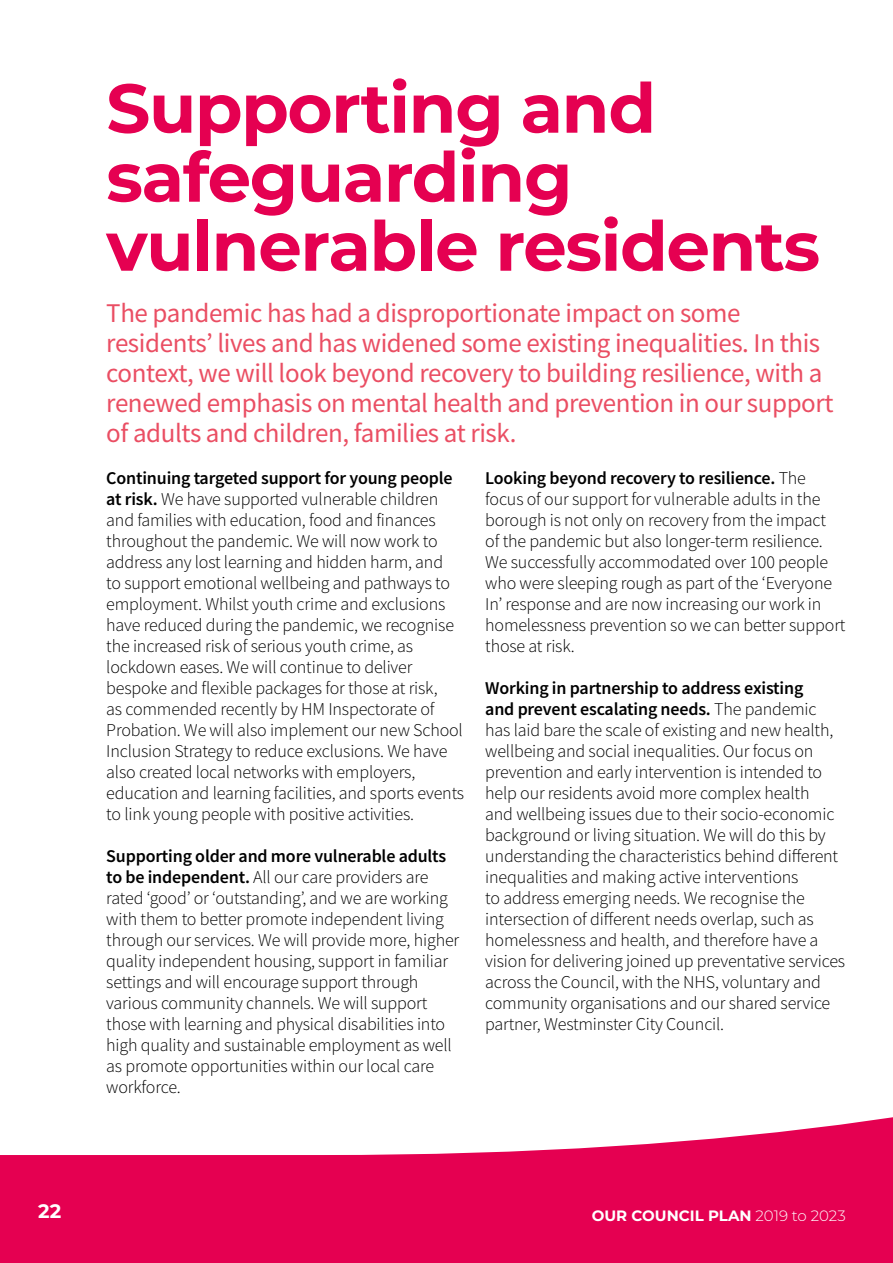
<style>
.page{position:relative;width:893px;height:1263px;background:#fff}
.page>*{position:absolute;margin:0;border:0;box-sizing:border-box;transform-origin:0 0}
.Intro{font:700 69px/69px "Montserrat";letter-spacing:-.02em;color:#e50051}
.Intro-2{font:27px/30px "Source Sans Pro";letter-spacing:-.015em;color:#ea4e63}
.t1{font:700 19.5px "Montserrat";color:#fff}
.Text_2_column{font:300 18px/21px "Source Sans Pro";letter-spacing:-.01em;color:#000}
.t2{font:700 15px "Montserrat";color:#fff}
.s1{font-weight:600}
.s2{font-weight:300}
</style>
<div class="page">
<svg style="left:0;top:1117px;width:893px;height:146px;fill:#e50051"></svg>
<h1 class="Intro" style="left:106px;top:70px;width:715px">Supporting and safeguarding vulnerable residents</h1>
<h1 class="Intro-2" style="left:106px;top:298px;width:729px">The pandemic has had a disproportionate impact on some residents’ lives and has widened some existing inequalities. In this context, we will look beyond recovery to building resilience, with a renewed emphasis on mental health and prevention in our support of adults and children, families at risk.</h1>
<p class="Text_2_column" style="left:106px;top:467px;width:359px"><span class="s1">Continuing targeted support for young people at risk.</span> We have supported vulnerable children and families with education, food and finances throughout the pandemic. We will now work to address any lost learning and hidden harm, and<br>to support emotional wellbeing and pathways to employment. Whilst youth crime and exclusions have reduced during the pandemic, we recognise the increased risk of serious youth crime, as lockdown eases. We will continue to deliver bespoke and flexible packages for those at risk,<br>as commended recently by HM Inspectorate of Probation. We will also implement our new School Inclusion Strategy to reduce exclusions. We have also created local networks with employers, education and learning facilities, and sports events to link young people with positive activities.</p>
<p class="Text_2_column" style="left:106px;top:845px;width:354px"><span class="s1">Supporting older and more vulnerable adults to be independent.</span> All our care providers are rated ‘good’ or ‘outstanding’, and we are working with them to better promote independent living through our services. We will provide more, higher quality independent housing, support in familiar settings and will encourage support through various community channels. We will support those with learning and physical disabilities into high quality and sustainable employment as well as promote opportunities within our local care workforce.</p>
<p class="Text_2_column" style="left:485px;top:467px;width:362px"><span class="s1">Looking beyond recovery to resilience.</span> The focus of our support for vulnerable adults in the borough is not only on recovery from the impact<br>of the pandemic but also longer-term resilience.<br>We successfully accommodated over 100 people who were sleeping rough as part of the ‘Everyone In’ response and are now increasing our work in homelessness prevention so we can better support those at risk.</p>
<p class="Text_2_column" style="left:485px;top:677px;width:361px"><span class="s1">Working in partnership to address existing<br>and prevent escalating needs.</span> The pandemic has laid bare the scale of existing and new health, wellbeing and social inequalities. Our focus on prevention and early intervention is intended to help our residents avoid more complex health<br>and wellbeing issues due to their socio-economic background or living situation. We will do this by understanding the characteristics behind different inequalities and making active interventions<br>to address emerging needs. We recognise the intersection of different needs overlap, such as homelessness and health, and therefore have a vision for delivering joined up preventative services across the Council, with the NHS, voluntary and community organisations and our shared service partner, Westminster City Council.</p>
<p class="t1" style="left:38px;top:1197px;width:25px">22</p>
<p class="t2" style="left:592px;top:1205px;width:256px">OUR COUNCIL PLAN <span class="s2">2019 to 2023</span></p>
</div>
